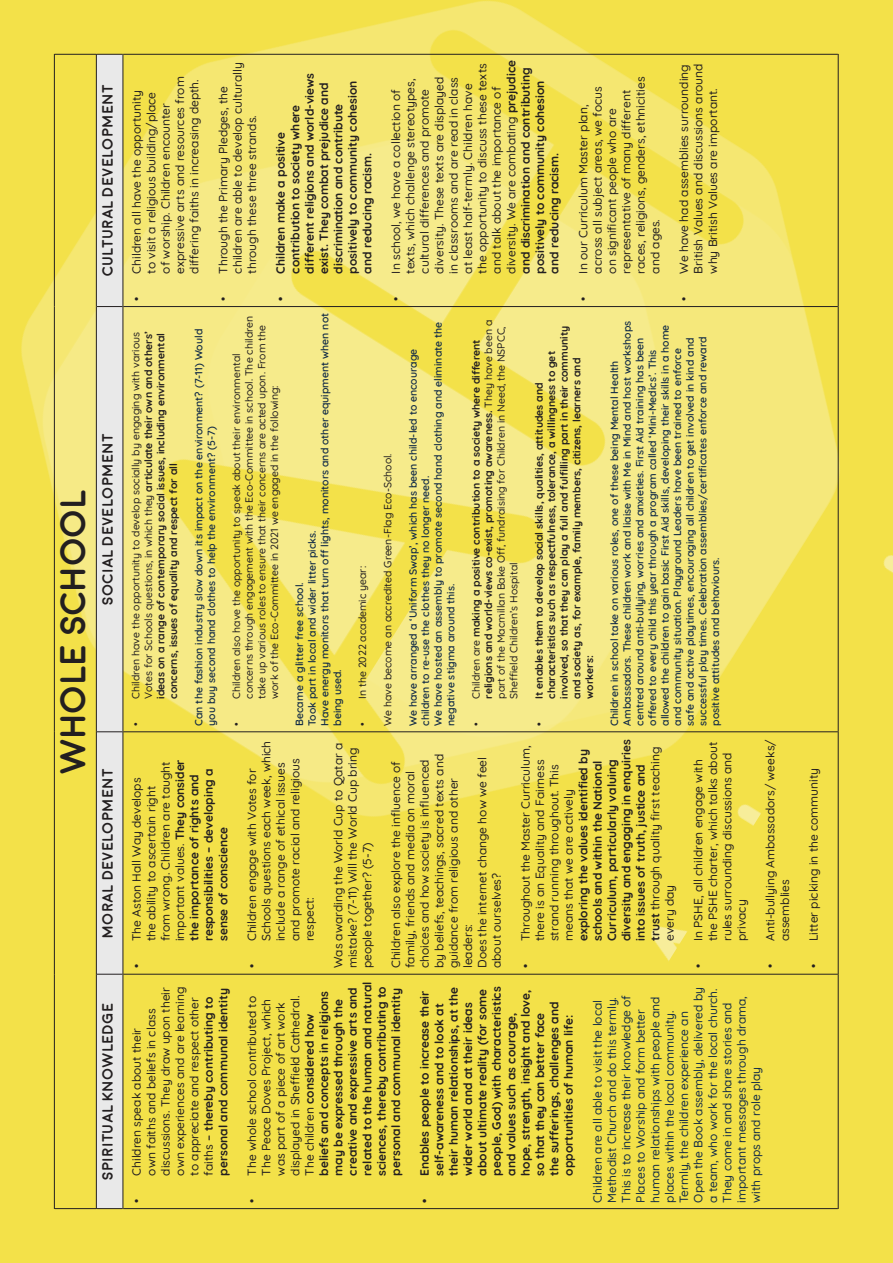
<style>
.page{position:relative;width:893px;height:1263px;background:#f3e149}
.page>*{position:absolute;margin:0;border:0;box-sizing:border-box;transform-origin:0 0}
.t1{font:700 36px "Moon";color:#231f20}
.t2{font:700 15px "Moon";color:#231f20}
.t3{font:500 12px/14.4px "Quicksand";color:#231f20}
.t4{font:700 12px/14.4px "Quicksand";color:#231f20}
.t5{font:500 12px/14.4px "Quicksand";color:#142d47}
.t6{font:600 10.5px/12.6px "Quicksand";color:#142d47}
.t7{font:500 10.5px/12.6px "Quicksand";color:#231f20}
.t8{font:700 10.5px/12.6px "Quicksand";color:#231f20}
.s1{font-weight:500}
.s2{font-weight:700}
.s3{font-weight:600}
</style>
<div class="page">
<hr style="left:892px;top:631px;width:1px;height:632px;background:#1ea8bb">
<img style="left:21px;top:1px;width:872px;height:1067px">
<hr style="left:54px;top:974px;width:1px;height:235px;background:#231f20">
<hr style="left:55px;top:1208px;width:41px;height:1px;background:#231f20">
<hr style="left:54px;top:732px;width:1px;height:242px;background:#231f20">
<hr style="left:54px;top:307px;width:1px;height:425px;background:#231f20">
<hr style="left:54px;top:54px;width:1px;height:253px;background:#231f20">
<hr style="left:55px;top:54px;width:41px;height:1px;background:#231f20">
<svg style="left:96px;top:54px;width:27px;height:1155px;background:#ddd"></svg>
<hr style="left:123px;top:974px;width:1px;height:235px;background:#231f20">
<hr style="left:123px;top:1208px;width:715px;height:1px;background:#231f20">
<hr style="left:123px;top:732px;width:1px;height:242px;background:#231f20">
<hr style="left:123px;top:974px;width:715px;height:1px;background:#231f20">
<hr style="left:123px;top:307px;width:1px;height:425px;background:#231f20">
<hr style="left:123px;top:731px;width:715px;height:1px;background:#231f20">
<hr style="left:123px;top:54px;width:1px;height:253px;background:#231f20">
<hr style="left:123px;top:306px;width:715px;height:1px;background:#231f20">
<hr style="left:123px;top:54px;width:715px;height:1px;background:#231f20">
<hr style="left:838px;top:974px;width:1px;height:235px;background:#231f20">
<hr style="left:838px;top:732px;width:1px;height:242px;background:#231f20">
<hr style="left:838px;top:307px;width:1px;height:425px;background:#231f20">
<hr style="left:838px;top:54px;width:1px;height:253px;background:#231f20">
<p class="t2" style="left:100px;top:276px;width:194px;rotate:-90deg">Cultural Development</p>
<p class="t1" style="left:55px;top:774px;width:287px;rotate:-90deg">WHOLE SCHOOL</p>
<p class="t2" style="left:100px;top:605px;width:173px;rotate:-90deg">Social Development</p>
<p class="t2" style="left:100px;top:938px;width:171px;rotate:-90deg">Moral Development</p>
<p class="t2" style="left:100px;top:1180px;width:179px;rotate:-90deg">Spiritual Knowledge</p>
<p class="t3" style="left:128px;top:274px;width:199px;text-indent:-27px;rotate:-90deg">• Children all have the opportunity to visit a religious building/place<br>of worship. Children encounter expressive arts and resources from differing faiths in increasing depth.</p>
<p class="t3" style="left:215px;top:274px;width:213px;text-indent:-27px;rotate:-90deg">• Through the Primary Pledges, the children are able to develop culturally through these three strands.</p>
<p class="t4" style="left:272px;top:274px;width:202px;text-indent:-27px;rotate:-90deg">• Children make a positive contribution to society where different religions and world-views exist. They combat prejudice and discrimination and contribute positively to community cohesion and reducing racism.</p>
<p class="t8" style="left:128px;top:699px;width:369px;text-indent:-27px;rotate:-90deg"><span class="s1">• Children have the opportunity to develop socially by engaging with various Votes for Schools questions, in which they</span> articulate their own and others’ ideas on a range of contemporary social issues, including environmental concerns, issues of equality and respect for all</p>
<p class="t6" style="left:191px;top:726px;width:398px;rotate:-90deg">Can the fashion industry slow down its impact on the environment? (7-11) Would you buy second hand clothes to help the environment? (5-7)</p>
<p class="t7" style="left:229px;top:699px;width:384px;text-indent:-27px;rotate:-90deg">• Children also have the opportunity to speak about their environmental concerns through engagement with the Eco-Committee in school. The children take up various roles to ensure that their concerns are acted upon. From the work of the Eco-Committee in 2021 we engaged in the following:</p>
<p class="t6" style="left:317px;top:726px;width:414px;rotate:-90deg">Have energy monitors that turn off lights, monitors and other equipment when not being used.</p>
<p class="t6" style="left:305px;top:726px;width:197px;rotate:-90deg">Took part in local and wider litter picks.</p>
<p class="t6" style="left:292px;top:726px;width:145px;rotate:-90deg">Became a glitter free school.</p>
<p class="t7" style="left:355px;top:726px;width:161px;rotate:-90deg">• In the 2022 academic year:</p>
<p class="t3" style="left:387px;top:274px;width:215px;text-indent:-27px;rotate:-90deg">• In school, we have a collection of texts, which challenge stereotypes, cultural differences and promote diversity. These texts are displayed<br>in classrooms and are read in class<br>at least half-termly. Children have<br>the opportunity to discuss these texts and talk about the importance of diversity. We are combating <span class="s2">prejudice and discrimination and contributing positively to community cohesion and reducing racism.</span></p>
<p class="t3" style="left:575px;top:274px;width:198px;text-indent:-27px;rotate:-90deg">• In our Curriculum Master plan, across all subject areas, we focus on significant people who are representative of many different races, religions, genders, ethnicities and ages.</p>
<p class="t3" style="left:675px;top:274px;width:212px;text-align:justify;text-indent:-27px;rotate:-90deg">• We have had assemblies surrounding British Values and discussions around why British Values are important.</p>
<p class="t7" style="left:380px;top:726px;width:274px;rotate:-90deg">We have become an accredited Green-Flag Eco-School.</p>
<p class="t6" style="left:431px;top:726px;width:405px;rotate:-90deg">We have hosted an assembly to promote second hand clothing and eliminate the negative stigma around this.</p>
<p class="t7" style="left:469px;top:699px;width:380px;text-indent:-27px;rotate:-90deg">• Children are <span class="s2">making a positive contribution to a society where different religions and world-views co-exist, promoting awareness.</span> They have been a part of the Macmillan Bake Off, fundraising for Children in Need, the NSPCC, Sheffield Children’s Hospital</p>
<p class="t8" style="left:532px;top:699px;width:374px;text-indent:-27px;rotate:-90deg">• It enables them to develop social skills, qualities, attitudes and characteristics such as respectfulness, tolerance, a willingness to get involved, so that they can play a full and fulfilling part in their community and society as, for example, family members, citizens, learners and workers:</p>
<p class="t6" style="left:607px;top:726px;width:407px;rotate:-90deg">Children in school take on various roles, one of these being Mental Health Ambassadors. These children work and liaise with Me in Mind and host workshops centred around anti-bullying, worries and anxieties. First Aid training has been offered to every child this year through a program called ‘Mini-Medics’. This allowed the children to gain basic First Aid skills, developing their skills in a home and community situation. Playground Leaders have been trained to enforce<br>safe and active playtimes, encouraging all children to get involved in kind and successful play times. Celebration assemblies/certificates enforce and reward positive attitudes and behaviours.</p>
<p class="t6" style="left:406px;top:726px;width:378px;rotate:-90deg">We have arranged a ‘Uniform Swap’, which has been child-led to encourage children to re-use the clothes they no longer need.</p>
<p class="t3" style="left:128px;top:941px;width:183px;text-indent:-27px;rotate:-90deg">• The Aston Hall Way develops the ability to ascertain right from wrong. Children are taught important values. <span class="s2">They consider the importance of rights and responsibilities – developing a sense of conscience</span></p>
<p class="t3" style="left:243px;top:941px;width:202px;text-indent:-27px;rotate:-90deg">• Children engage with Votes for<br>Schools questions each week, which include a range of ethical issues and promote racial and religious respect:</p>
<p class="t3" style="left:330px;top:968px;width:227px;rotate:-90deg">Was awarding the World Cup to Qatar a mistake? (7-11) Will the World Cup bring people together? (5-7)</p>
<p class="t3" style="left:387px;top:968px;width:216px;rotate:-90deg">Children also explore the influence of family, friends and media on moral choices and how society is influenced by beliefs, teachings, sacred texts and guidance from religious and other leaders:</p>
<p class="t3" style="left:474px;top:968px;width:213px;rotate:-90deg">Does the internet change how we feel about ourselves?</p>
<p class="t4" style="left:517px;top:941px;width:203px;text-indent:-27px;rotate:-90deg"><span class="s1">• Throughout the Master Curriculum, there is an Equality and Fairness strand running throughout. This means that we are actively </span>exploring the values identified by schools and within the National<br>Curriculum, particularly valuing diversity and engaging in enquiries into issues of truth, justice and trust <span class="s1">through quality first teaching every day</span></p>
<p class="t3" style="left:690px;top:941px;width:201px;text-indent:-27px;rotate:-90deg">• In PSHE, all children engage with the PSHE charter, which talks about rules surrounding discussions and privacy</p>
<p class="t3" style="left:762px;top:941px;width:203px;text-indent:-27px;rotate:-90deg">• Anti-bullying Ambassadors/ weeks/ assemblies</p>
<p class="t3" style="left:128px;top:1175px;width:191px;text-indent:-27px;rotate:-90deg">• Children speak about their<br>own faiths and beliefs in class discussions. They draw upon their own experiences and are learning to appreciate and respect other faiths <span class="s3">–</span> <span class="s2">thereby contributing to personal and communal identity</span></p>
<p class="t4" style="left:243px;top:1175px;width:196px;text-indent:-27px;rotate:-90deg"><span class="s1">• The whole school contributed to<br>The Peace Doves Project, which was part of a piece of art work displayed in Sheffield Cathedral.<br>The children</span> considered how beliefs and concepts in religions may be expressed through the creative and expressive arts and related to the human and natural sciences, thereby contributing to personal and communal identity</p>
<p class="t4" style="left:416px;top:1175px;width:190px;text-indent:-27px;rotate:-90deg">• Enables people to increase their self-awareness and to look at their human relationships, at the wider world and at their ideas about ultimate reality (for some people, God) with characteristics and values such as courage, hope, strength, insight and love, so that they can better face<br>the sufferings, challenges and opportunities of human life:</p>
<p class="t5" style="left:589px;top:1202px;width:217px;rotate:-90deg">Children are all able to visit the local Methodist Church and do this termly.<br>This is to increase their knowledge of Places to Worship and form better human relationships with people and places within the local community.<br>Termly, the children experience an Open the Book assembly, delivered by a team, who work for the local church.<br>They come in and share stories and important messages through drama, with props and role play</p>
<p class="t3" style="left:805px;top:968px;width:202px;rotate:-90deg">• Litter picking in the community</p>
</div>
